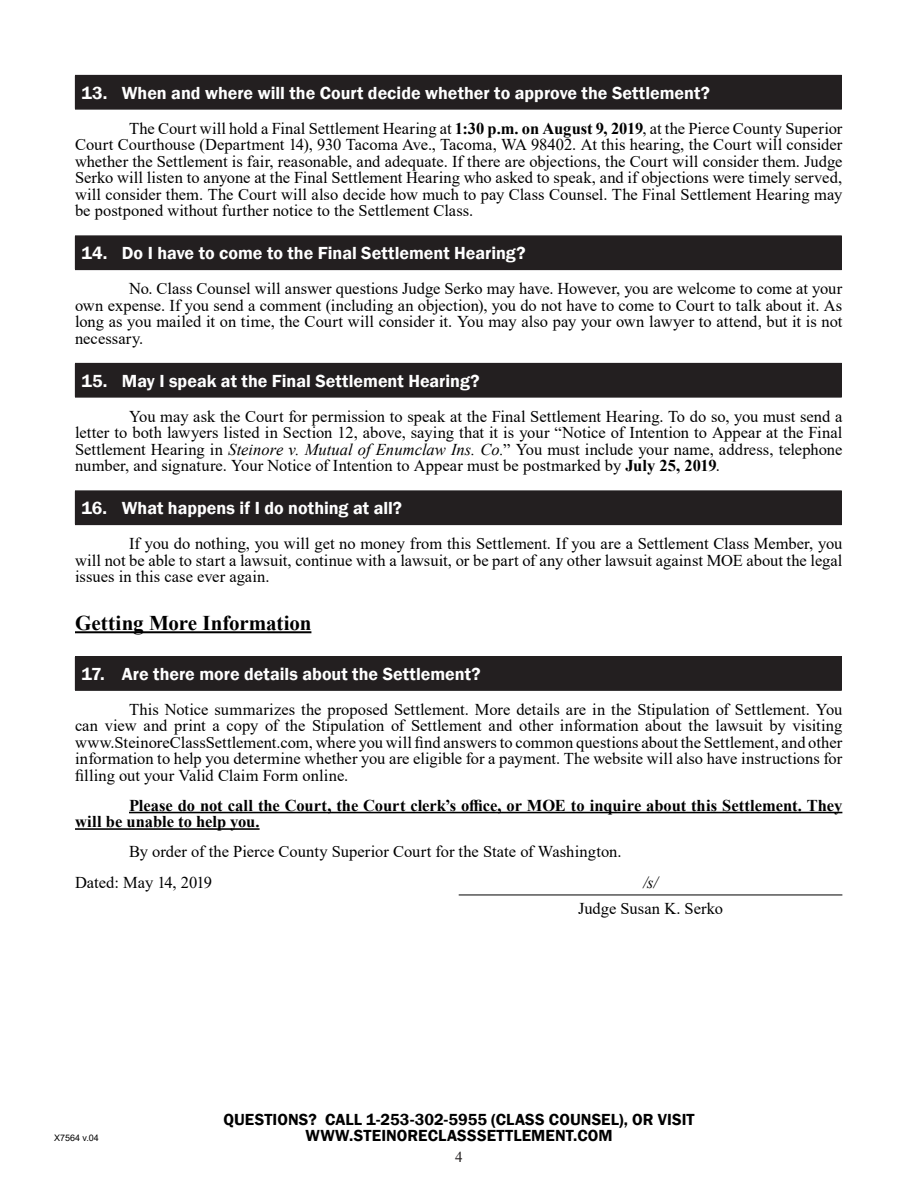
<style>
.page{position:relative;width:918px;height:1188px;background:#fff}
.page>*{position:absolute;margin:0;border:0;box-sizing:border-box;transform-origin:0 0}
.Indent_1{font:700 21px "Times New Roman";letter-spacing:-.005em;color:#000}
.t1{font:600 18px "Franklin Gothic";color:#fff}
.Indent_1-2{font:16.5px/16.5px "Times New Roman";color:#000;text-align:justify}
.Indent_1-3{font:700 16.5px/16.5px "Times New Roman";color:#000}
.t2{font:600 16.5px/16.5px "Franklin Gothic";letter-spacing:.005em;color:#000;text-align:center}
.t3{font:italic 16.5px "Times New Roman";color:#000}
.t4{font:15px "Times New Roman";color:#231f20}
.t5{font:9px "Arial";color:#000}
.s1{font-weight:700}
.s2{font-style:italic}
</style>
<div class="page">
<hr style="left:75px;top:631px;width:236px;height:2px;background:#000">
<hr style="left:129px;top:812px;width:713px;height:1px;background:#000">
<hr style="left:75px;top:828px;width:185px;height:2px;background:#000">
<div style="left:75px;top:75px;width:766px;height:34px;background:#231f20"></div>
<hr style="left:75px;top:75px;width:767px;height:1px;background:#231f20">
<hr style="left:841px;top:76px;width:1px;height:33px;background:#231f20">
<hr style="left:75px;top:109px;width:767px;height:1px;background:#231f20">
<div style="left:75px;top:236px;width:766px;height:34px;background:#231f20"></div>
<hr style="left:841px;top:236px;width:1px;height:33px;background:#231f20">
<hr style="left:75px;top:269px;width:767px;height:1px;background:#231f20">
<div style="left:75px;top:363px;width:766px;height:34px;background:#231f20"></div>
<hr style="left:75px;top:363px;width:767px;height:1px;background:#231f20">
<hr style="left:841px;top:364px;width:1px;height:33px;background:#231f20">
<hr style="left:75px;top:397px;width:767px;height:1px;background:#231f20">
<div style="left:75px;top:491px;width:766px;height:34px;background:#231f20"></div>
<hr style="left:75px;top:490px;width:767px;height:1px;background:#231f20">
<hr style="left:841px;top:491px;width:1px;height:33px;background:#231f20">
<hr style="left:75px;top:524px;width:767px;height:1px;background:#231f20">
<div style="left:75px;top:657px;width:766px;height:33px;background:#231f20"></div>
<hr style="left:75px;top:656px;width:767px;height:1px;background:#231f20">
<hr style="left:841px;top:657px;width:1px;height:33px;background:#231f20">
<hr style="left:75px;top:690px;width:767px;height:1px;background:#231f20">
<hr style="left:459px;top:895px;width:383px;height:1px;background:#000">
<p class="t1" style="left:81px;top:81px;width:630px">13. When and where will the Court decide whether to approve the Settlement?</p>
<p class="Indent_1-2" style="left:75px;top:119px;width:769px;text-indent:54px">The Court will hold a Final Settlement Hearing at <span class="s1">1:30 p.m. on August 9, 2019</span>, at the Pierce County Superior Court Courthouse (Department 14), 930 Tacoma Ave., Tacoma, WA 98402. At this hearing, the Court will consider whether the Settlement is fair, reasonable, and adequate. If there are objections, the Court will consider them. Judge Serko will listen to anyone at the Final Settlement Hearing who asked to speak, and if objections were timely served, will consider them. The Court will also decide how much to pay Class Counsel. The Final Settlement Hearing may be postponed without further notice to the Settlement Class.</p>
<p class="t1" style="left:81px;top:242px;width:446px">14. Do I have to come to the Final Settlement Hearing?</p>
<p class="Indent_1-2" style="left:75px;top:280px;width:769px;text-indent:54px">No. Class Counsel will answer questions Judge Serko may have. However, you are welcome to come at your own expense. If you send a comment (including an objection), you do not have to come to Court to talk about it. As long as you mailed it on time, the Court will consider it. You may also pay your own lawyer to attend, but it is not necessary.</p>
<p class="t1" style="left:81px;top:369px;width:400px">15. May I speak at the Final Settlement Hearing?</p>
<p class="Indent_1-2" style="left:75px;top:407px;width:769px;text-indent:54px">You may ask the Court for permission to speak at the Final Settlement Hearing. To do so, you must send a letter to both lawyers listed in Section 12, above, saying that it is your “Notice of Intention to Appear at the Final Settlement Hearing in <span class="s2">Steinore v. Mutual of Enumclaw Ins. Co.</span>” You must include your name, address, telephone number, and signature. Your Notice of Intention to Appear must be postmarked by <span class="s1">July 25, 2019</span>.</p>
<p class="t1" style="left:81px;top:497px;width:322px">16. What happens if I do nothing at all?</p>
<p class="Indent_1-2" style="left:75px;top:535px;width:769px;text-indent:54px">If you do nothing, you will get no money from this Settlement. If you are a Settlement Class Member, you will not be able to start a lawsuit, continue with a lawsuit, or be part of any other lawsuit against MOE about the legal issues in this case ever again.</p>
<p class="Indent_1" style="left:75px;top:608px;width:238px">Getting More Information</p>
<p class="t1" style="left:81px;top:663px;width:401px">17. Are there more details about the Settlement?</p>
<p class="Indent_1-2" style="left:75px;top:700px;width:769px;text-indent:54px">This Notice summarizes the proposed Settlement. More details are in the Stipulation of Settlement. You can view and print a copy of the Stipulation of Settlement and other information about the lawsuit by visiting www.SteinoreClassSettlement.com, where you will find answers to common questions about the Settlement, and other information to help you determine whether you are eligible for a payment. The website will also have instructions for filling out your Valid Claim Form online.</p>
<p class="Indent_1-3" style="left:75px;top:796px;width:769px;text-indent:54px">Please do not call the Court, the Court clerk’s office, or MOE to inquire about this Settlement. They will be unable to help you.</p>
<p class="Indent_1-2" style="left:129px;top:843px;width:494px">By order of the Pierce County Superior Court for the State of Washington.</p>
<h2 class="Indent_1-2" style="left:75px;top:874px;width:139px">Dated: May 14, 2019</h2>
<h2 class="t3" style="left:643px;top:871px;width:17px">/s/</h2>
<h2 class="Indent_1-2" style="left:578px;top:900px;width:146px">Judge Susan K. Serko</h2>
<p class="t5" style="left:54px;top:1131px;width:46px">X7564 v.04</p>
<p class="t2" style="left:223px;top:1111px;width:473px">QUESTIONS? CALL 1-253-302-5955 (CLASS COUNSEL), OR VISIT<br>WWW.STEINORECLASSSETTLEMENT.COM</p>
<p class="t4" style="left:455px;top:1146px;width:9px">4</p>
</div>
